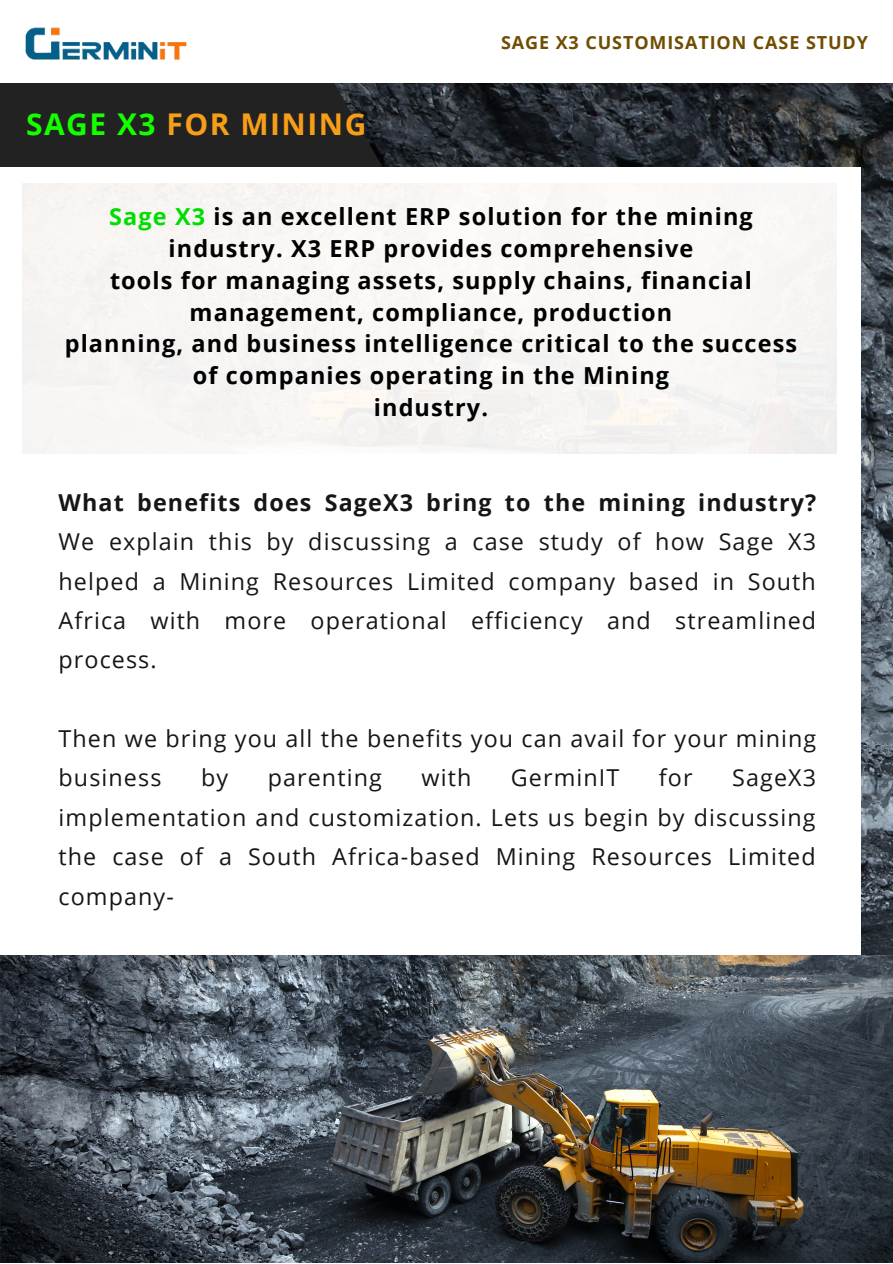
<style>
.page{position:relative;width:893px;height:1264px;background:#fff}
.page>*{position:absolute;margin:0;border:0;box-sizing:border-box;transform-origin:0 0}
.t1{font:700 30px "Open Sans";letter-spacing:.05em;color:#f79e18}
.t2{font:700 23.4px/32px "Open Sans";letter-spacing:.045em;color:#000;text-align:center}
.t3{font:23.25px/39.3px "Open Sans";letter-spacing:.045em;color:#121212;text-align:justify}
.t4{font:700 23.25px "Open Sans";letter-spacing:.045em;color:#121212}
.t5{font:700 18px "Open Sans";letter-spacing:.05em;color:#704d00}
.s1{color:#14ff00}
.s2{color:#00de00}
</style>
<div class="page">
<div style="left:0;top:0;width:892px;height:1262px;background:#222"></div>
<img style="left:266px;top:82px;width:626px;height:873px">
<div style="left:0;top:167px;width:860px;height:1047px;background:#fff"></div>
<img style="left:0;top:955px;width:892px;height:307px">
<div style="left:0;top:0;width:892px;height:82px;background:#fff"></div>
<img style="left:25px;top:27px;width:162px;height:33px">
<p class="t1" style="left:26px;top:103px;width:342px"><span class="s1">SAGE X3</span> FOR MINING</p>
<p class="t5" style="left:501px;top:30px;width:368px">SAGE X3 CUSTOMISATION CASE STUDY</p>
<p class="t2" style="left:65px;top:200px;width:734px"><span class="s2">Sage X3</span> is an excellent ERP solution for the mining industry. X3 ERP provides comprehensive<br>tools for managing assets, supply chains, financial management, compliance, production<br>planning, and business intelligence critical to the success of companies operating in the Mining<br>industry.</p>
<p class="t4" style="left:59px;top:486px;width:759px">What benefits does SageX3 bring to the mining industry?</p>
<p class="t3" style="left:59px;top:521px;width:759px">We explain this by discussing a case study of how Sage X3 helped a Mining Resources Limited company based in South Africa with more operational efficiency and streamlined process.</p>
<p class="t3" style="left:59px;top:718px;width:759px">Then we bring you all the benefits you can avail for your mining business</p>
<p class="t3" style="left:201px;top:757px;width:29px">by</p>
<p class="t3" style="left:268px;top:757px;width:116px">parenting</p>
<p class="t3" style="left:421px;top:757px;width:51px">with</p>
<p class="t3" style="left:511px;top:757px;width:110px">GerminIT</p>
<p class="t3" style="left:659px;top:757px;width:35px">for</p>
<p class="t3" style="left:59px;top:757px;width:759px;text-indent:673px">SageX3 implementation and customization. Lets us begin by discussing the case of a South Africa-based Mining Resources Limited company-</p>
</div>
